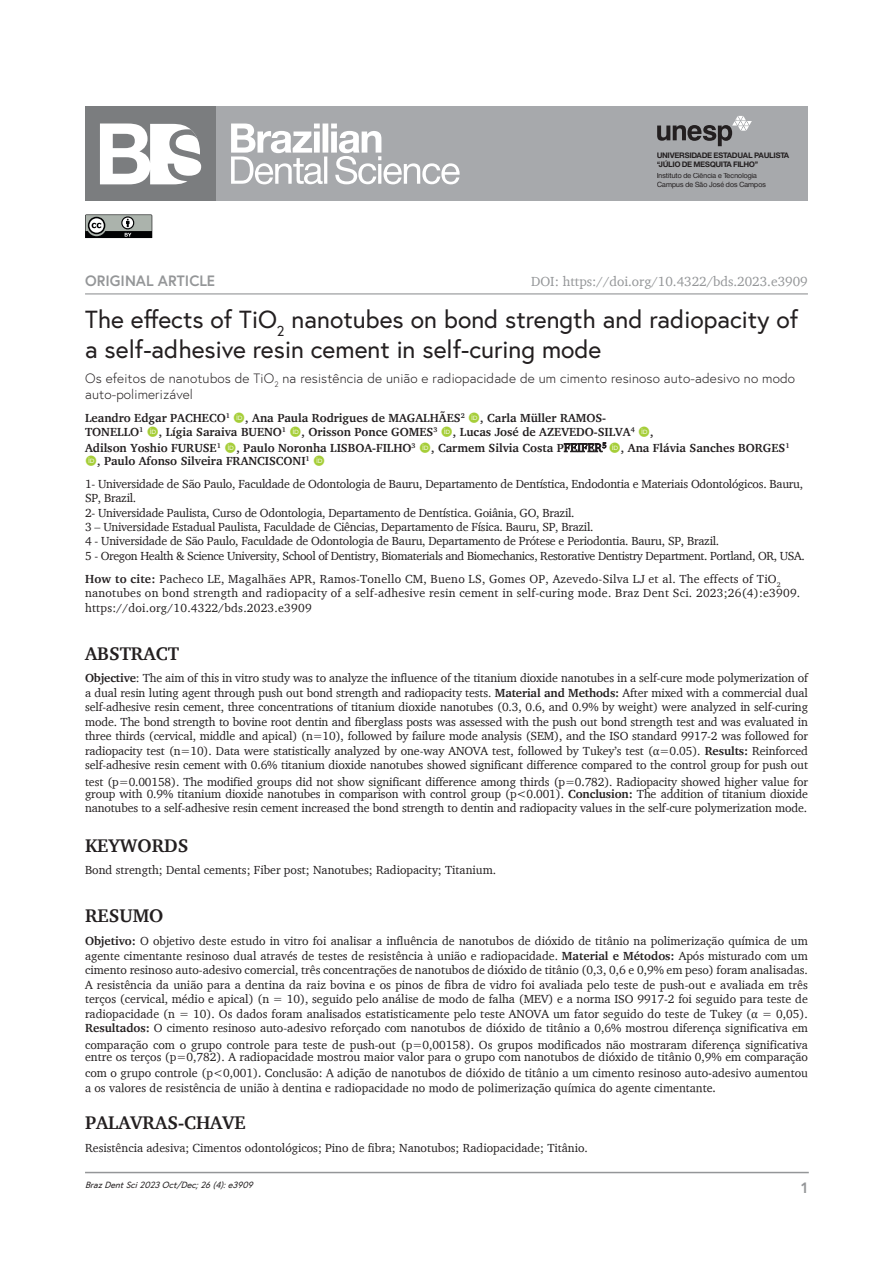
<style>
.page{position:relative;width:893px;height:1263px;background:#fff}
.page>*{position:absolute;margin:0;border:0;box-sizing:border-box;transform-origin:0 0}
.Authors{font:24.75px/29.7px "Europa";color:#231f20}
.Abstract-Trans1{font:700 18.75px "Charter";color:#231f20}
.KeywordsTitle-Trans1{font:700 18.75px "Charter";color:#231f20}
.t1{font:700 15px "Europa";color:#949698}
.Authors-2{font:300 13.5px/16.2px "Europa";letter-spacing:.01em;color:#231f20}
.t2{font:13.5px "Charter";color:#949698}
.Abstract-Trans1-2{font:12px/14.4px "Charter";color:#231f20}
.Affiliations{font:12px/14.4px "Charter";letter-spacing:-.02em;color:#231f20}
.Authors-3{font:700 12px "Charter";color:#231f20}
.Abstract-Trans1-3{font:12px/14.4px "Charter";letter-spacing:.02em;color:#231f20}
.Keywords-Trans1{font:12px "Charter";color:#231f20}
.t3{font:italic 9px "Europa";color:#231f20}
.t4{font:700 7.35px/8.7px "Sh Europa Nr 2";letter-spacing:.025em;color:#231f20}
.t5{font:6.9px/8.2px "Sh Europa Nr 2";letter-spacing:.025em;color:#231f20}
.s1{font-weight:400}
.s2{font-weight:700}
.s3{font-family:"Cambria Math"}
</style>
<div class="page">
<svg style="left:85px;top:214px;width:68px;height:25px;background:#7d807e"></svg>
<div style="left:85px;top:106px;width:723px;height:95px;background:#a7a9ac"></div>
<svg style="left:657px;top:116px;width:95px;height:30px"></svg>
<svg style="left:231px;top:124px;width:229px;height:60px"></svg>
<div style="left:85px;top:106px;width:131px;height:95px;background:#7b7d7f"></div>
<svg style="left:100px;top:124px;width:102px;height:60px"></svg>
<hr style="left:85px;top:293px;width:723px;height:1px;background:#949698">
<hr style="left:85px;top:1172px;width:724px;height:1px;background:#949698">
<p class="t4" style="left:657px;top:151px;width:134px">UNIVERSIDADE ESTADUAL PAULISTA “JÚLIO DE MESQUITA FILHO”</p>
<p class="t5" style="left:657px;top:172px;width:110px">Instituto de Ciência e Tecnologia<br>Campus de São José dos Campos</p>
<p class="t1" style="left:85px;top:270px;width:132px">ORIGINAL ARTICLE</p>
<p class="t2" style="left:531px;top:273px;width:278px">DOI: https://doi.org/10.4322/bds.2023.e3909</p>
<p class="Authors" style="left:85px;top:304px;width:715px">The effects of TiO<sub>2</sub> nanotubes on bond strength and radiopacity of a self-adhesive resin cement in self-curing mode</p>
<p class="Authors-2" style="left:85px;top:370px;width:711px">Os efeitos de nanotubos de TiO<sub>2</sub> na resistência de união e radiopacidade de um cimento resinoso auto-adesivo no modo auto-polimerizável</p>
<p class="Authors-3" style="left:85px;top:410px;width:146px">Leandro Edgar PACHECO<sup>1</sup></p>
<p class="Authors-3" style="left:245px;top:410px;width:221px">, Ana Paula Rodrigues de MAGALHÃES<sup>2</sup></p>
<p class="Authors-3" style="left:480px;top:410px;width:127px">, Carla Müller RAMOS-</p>
<p class="Authors-3" style="left:85px;top:424px;width:60px">TONELLO<sup>1</sup></p>
<p class="Authors-3" style="left:159px;top:424px;width:129px">, Lígia Saraiva BUENO<sup>1</sup></p>
<p class="Authors-3" style="left:301px;top:424px;width:137px">, Orisson Ponce GOMES<sup>3</sup></p>
<p class="Authors-3" style="left:453px;top:424px;width:183px">, Lucas José de AZEVEDO-SILVA<sup>4</sup></p>
<p class="Authors-3" style="left:650px;top:424px;width:5px">,</p>
<p class="Authors-3" style="left:85px;top:440px;width:137px">Adilson Yoshio FURUSE<sup>1</sup></p>
<p class="Authors-3" style="left:236px;top:440px;width:181px">, Paulo Noronha LISBOA-FILHO<sup>3</sup></p>
<p class="Authors-3" style="left:431px;top:440px;width:360px">, Carmem Silvia Costa P<span class="s1">FEIFER</span><sup>5</sup> , Ana Flávia Sanches BORGES<sup>1</sup></p>
<p class="Authors-3" style="left:97px;top:453px;width:214px">, Paulo Afonso Silveira FRANCISCONI<sup>1</sup></p>
<p class="Affiliations" style="left:85px;top:476px;width:720px">1- Universidade de São Paulo, Faculdade de Odontologia de Bauru, Departamento de Dentística, Endodontia e Materiais Odontológicos. Bauru,<br>SP, Brazil.</p>
<p class="Affiliations" style="left:85px;top:505px;width:491px">2- Universidade Paulista, Curso de Odontologia, Departamento de Dentística. Goiânia, GO, Brazil.</p>
<p class="Affiliations" style="left:85px;top:519px;width:510px">3 – Universidade Estadual Paulista, Faculdade de Ciências, Departamento de Física. Bauru, SP, Brazil.</p>
<p class="Affiliations" style="left:85px;top:534px;width:636px">4 - Universidade de São Paulo, Faculdade de Odontologia de Bauru, Departamento de Prótese e Periodontia. Bauru, SP, Brazil.</p>
<p class="Affiliations" style="left:85px;top:548px;width:721px">5 - Oregon Health &amp; Science University, School of Dentistry, Biomaterials and Biomechanics, Restorative Dentistry Department. Portland, OR, USA.</p>
<p class="Abstract-Trans1-3" style="left:85px;top:571px;width:717px"><span class="s2">How to cite:</span> Pacheco LE, Magalhães APR, Ramos-Tonello CM, Bueno LS, Gomes OP, Azevedo-Silva LJ et al. The effects of TiO<sub>2 </sub>nanotubes on bond strength and radiopacity of a self-adhesive resin cement in self-curing mode. Braz Dent Sci. 2023;26(4):e3909. https://doi.org/10.4322/bds.2023.e3909</p>
<p class="Abstract-Trans1" style="left:85px;top:641px;width:95px">ABSTRACT</p>
<p class="Abstract-Trans1-2" style="left:85px;top:671px;width:724px;text-align:justify"><span class="s2">Objective</span>: The aim of this in vitro study was to analyze the influence of the titanium dioxide nanotubes in a self-cure mode polymerization of a dual resin luting agent through push out bond strength and radiopacity tests. <span class="s2">Material and Methods:</span> After mixed with a commercial dual self-adhesive resin cement, three concentrations of titanium dioxide nanotubes (0.3, 0.6, and 0.9% by weight) were analyzed in self-curing mode. The bond strength to bovine root dentin and fiberglass posts was assessed with the push out bond strength test and was evaluated in three thirds (cervical, middle and apical) (n=10), followed by failure mode analysis (SEM), and the ISO standard 9917-2 was followed for radiopacity test (n=10). Data were statistically analyzed by one-way ANOVA test, followed by Tukey’s test (<span class="s3">α</span>=0.05). <span class="s2">Results:</span> Reinforced self-adhesive resin cement with 0.6% titanium dioxide nanotubes showed significant difference compared to the control group for push out</p>
<p class="Abstract-Trans1-2" style="left:85px;top:775px;width:724px;line-height:12px">test (p=0.00158). The modified groups did not show significant difference among thirds (p=0.782). Radiopacity showed higher value for group with 0.9% titanium dioxide nanotubes in comparison with control group (p&lt;0.001). <span class="s2">Conclusion:</span> The addition of titanium dioxide</p>
<p class="Abstract-Trans1-2" style="left:85px;top:800px;width:724px">nanotubes to a self-adhesive resin cement increased the bond strength to dentin and radiopacity values in the self-cure polymerization mode.</p>
<p class="Abstract-Trans1" style="left:85px;top:833px;width:105px">KEYWORDS</p>
<p class="Abstract-Trans1-2" style="left:85px;top:863px;width:413px">Bond strength; Dental cements; Fiber post; Nanotubes; Radiopacity; Titanium.</p>
<p class="Abstract-Trans1" style="left:85px;top:904px;width:80px">RESUMO</p>
<p class="Abstract-Trans1-2" style="left:85px;top:934px;width:724px;text-align:justify"><span class="s2">Objetivo:</span> O objetivo deste estudo in vitro foi analisar a influência de nanotubos de dióxido de titânio na polimerização química de um agente cimentante resinoso dual através de testes de resistência à união e radiopacidade. <span class="s2">Material e Métodos:</span> Após misturado com um cimento resinoso auto-adesivo comercial, três concentrações de nanotubos de dióxido de titânio (0,3, 0,6 e 0,9% em peso) foram analisadas.<br>A resistência da união para a dentina da raiz bovina e os pinos de fibra de vidro foi avaliada pelo teste de push-out e avaliada em três terços (cervical, médio e apical) (n = 10), seguido pelo análise de modo de falha (MEV) e a norma ISO 9917-2 foi seguido para teste de radiopacidade (n = 10). Os dados foram analisados estatisticamente pelo teste ANOVA um fator seguido do teste de Tukey (<span class="s3">α</span> = 0,05).<br><span class="s2">Resultados:</span> O cimento resinoso auto-adesivo reforçado com nanotubos de dióxido de titânio a 0,6% mostrou diferença significativa em</p>
<p class="Abstract-Trans1-2" style="left:85px;top:1038px;width:724px;line-height:12px">comparação com o grupo controle para teste de push-out (p=0,00158). Os grupos modificados não mostraram diferença significativa entre os terços (p=0,782). A radiopacidade mostrou maior valor para o grupo com nanotubos de dióxido de titânio 0,9% em comparação</p>
<p class="Abstract-Trans1-2" style="left:85px;top:1066px;width:724px">com o grupo controle (p&lt;0,001). Conclusão: A adição de nanotubos de dióxido de titânio a um cimento resinoso auto-adesivo aumentou a os valores de resistência de união à dentina e radiopacidade no modo de polimerização química do agente cimentante.</p>
<p class="KeywordsTitle-Trans1" style="left:85px;top:1111px;width:162px">PALAVRAS-CHAVE</p>
<p class="Keywords-Trans1" style="left:85px;top:1140px;width:504px">Resistência adesiva; Cimentos odontológicos; Pino de fibra; Nanotubos; Radiopacidade; Titânio.</p>
<p class="t3" style="left:85px;top:1179px;width:172px">BrazDentSci2023Oct/Dec;26(4):e3909</p>
<p class="t1" style="left:801px;top:1177px;width:8px">1</p>
</div>
